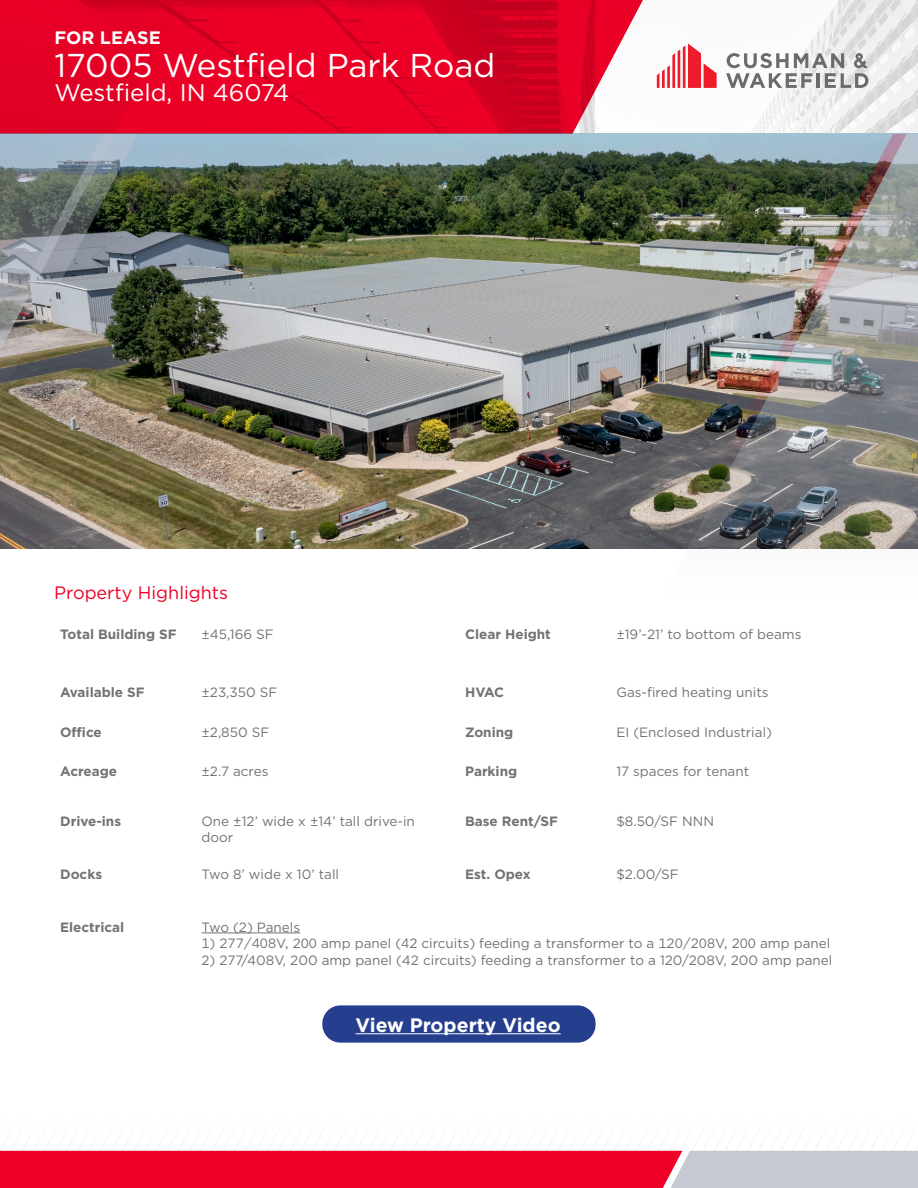
<style>
.page{position:relative;width:918px;height:1188px;background:#fff}
.page>*{position:absolute;margin:0;border:0;box-sizing:border-box;transform-origin:0 0}
.t1{font:33px "Gotham";color:#fff}
.t2{font:24px "Gotham";color:#fff}
.t3{font:700 19.5px "Gotham";color:#fff}
.t4{font:18px "Gotham";color:#ef0027}
.t5{font:700 18px "Gotham";color:#fff}
.t6{font:13.5px "Gotham";color:#717271}
.t7{font:700 13.5px "Gotham";color:#717271}
</style>
<div class="page">
<img style="left:643px;top:0;width:275px;height:134px">
<svg style="left:657px;top:43px;width:60px;height:45px"></svg>
<svg style="left:726px;top:53px;width:142px;height:35px"></svg>
<img style="left:0;top:134px;width:654px;height:415px">
<svg style="left:138px;top:134px;width:50px;height:212px;background:#4e5c4f"></svg>
<svg style="left:0;top:0;width:643px;height:134px;background:#e30e30"></svg>
<img style="left:654px;top:134px;width:264px;height:415px">
<img style="left:702px;top:134px;width:205px;height:363px">
<img style="left:0;top:134px;width:138px;height:268px">
<svg style="left:0;top:1141px;width:918px;height:10px"></svg>
<svg style="left:0;top:1151px;width:918px;height:37px;background:#e43654"></svg>
<hr style="left:201px;top:933px;width:99px;height:1px;background:#717271">
<div style="left:322px;top:1005px;width:274px;height:38px;background:#253f8e;border-radius:18px"></div>
<hr style="left:356px;top:1033px;width:205px;height:1px;background:#fff">
<p class="t5" style="left:54px;top:26px;width:108px">FOR LEASE</p>
<p class="t1" style="left:54px;top:45px;width:443px">17005 Westfield Park Road</p>
<p class="t2" style="left:54px;top:78px;width:236px">Westfield, IN 46074</p>
<p class="t4" style="left:54px;top:582px;width:175px">Property Highlights</p>
<p class="t7" style="left:60px;top:625px;width:118px">Total Building SF</p>
<p class="t6" style="left:201px;top:625px;width:74px">±45,166 SF</p>
<p class="t7" style="left:465px;top:625px;width:87px">Clear Height</p>
<p class="t6" style="left:616px;top:625px;width:187px">±19’-21’ to bottom of beams</p>
<p class="t7" style="left:60px;top:683px;width:86px">Available SF</p>
<p class="t6" style="left:201px;top:684px;width:77px">±23,350 SF</p>
<p class="t7" style="left:465px;top:683px;width:41px">HVAC</p>
<p class="t6" style="left:616px;top:684px;width:154px">Gas-fired heating units</p>
<p class="t7" style="left:60px;top:723px;width:43px">Office</p>
<p class="t6" style="left:201px;top:723px;width:69px">±2,850 SF</p>
<p class="t7" style="left:465px;top:723px;width:50px">Zoning</p>
<p class="t6" style="left:616px;top:723px;width:157px">EI (Enclosed Industrial)</p>
<p class="t7" style="left:60px;top:762px;width:59px">Acreage</p>
<p class="t6" style="left:201px;top:763px;width:69px">±2.7 acres</p>
<p class="t7" style="left:465px;top:762px;width:54px">Parking</p>
<p class="t6" style="left:616px;top:763px;width:134px">17 spaces for tenant</p>
<p class="t7" style="left:60px;top:812px;width:63px">Drive-ins</p>
<p class="t6" style="left:201px;top:812px;width:215px">One ±12’ wide x ±14’ tall drive-in</p>
<p class="t6" style="left:201px;top:829px;width:33px">door</p>
<p class="t7" style="left:465px;top:812px;width:95px">Base Rent/SF</p>
<p class="t6" style="left:616px;top:812px;width:99px">$8.50/SF NNN</p>
<p class="t7" style="left:60px;top:865px;width:43px">Docks</p>
<p class="t6" style="left:201px;top:865px;width:139px">Two 8’ wide x 10’ tall</p>
<p class="t7" style="left:465px;top:865px;width:67px">Est. Opex</p>
<p class="t6" style="left:616px;top:865px;width:64px">$2.00/SF</p>
<p class="t7" style="left:60px;top:918px;width:66px">Electrical</p>
<p class="t6" style="left:201px;top:918px;width:100px">Two (2) Panels</p>
<p class="t6" style="left:201px;top:935px;width:630px">1) 277/408V, 200 amp panel (42 circuits) feeding a transformer to a 120/208V, 200 amp panel</p>
<p class="t6" style="left:201px;top:951px;width:633px">2) 277/408V, 200 amp panel (42 circuits) feeding a transformer to a 120/208V, 200 amp panel</p>
<p class="t3" style="left:356px;top:1012px;width:207px">View Property Video</p>
</div>
